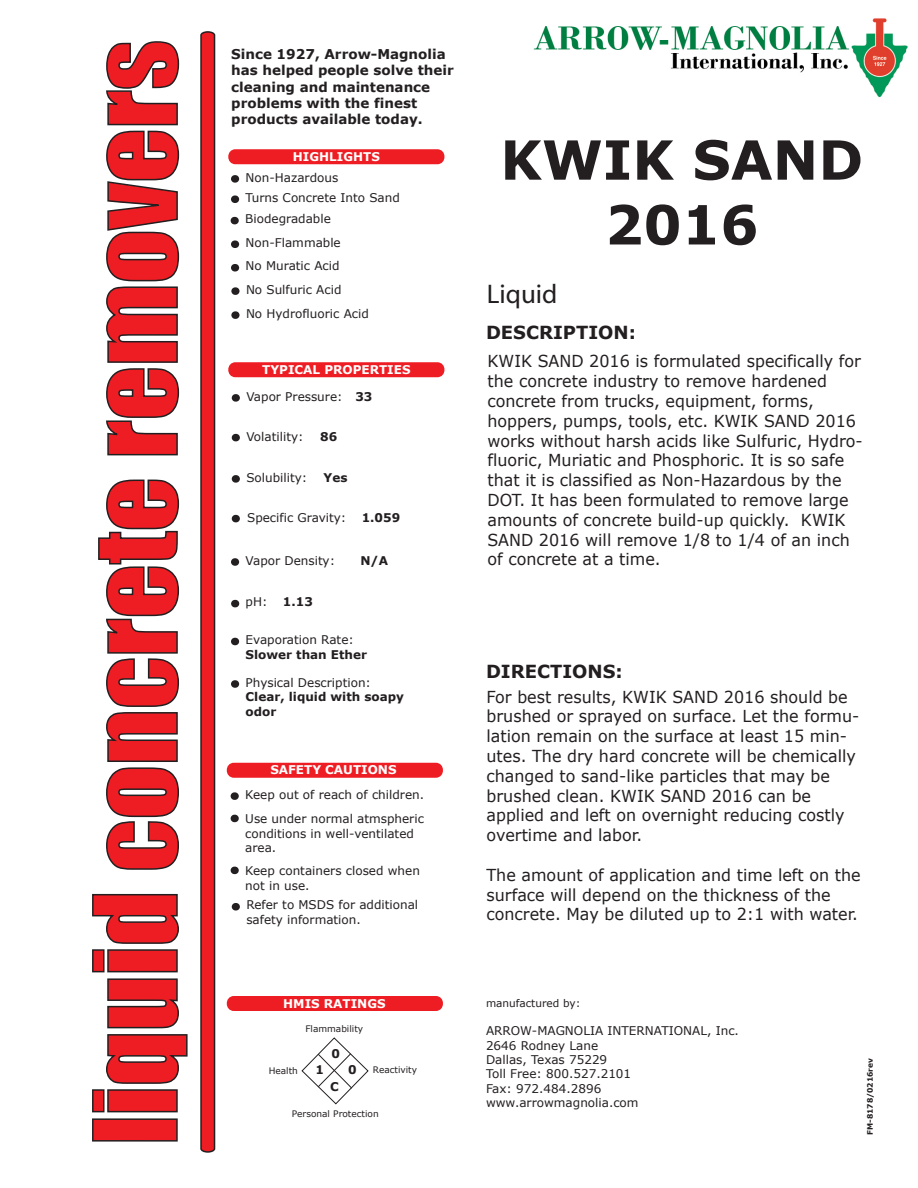
<style>
.page{position:relative;width:918px;height:1188px;background:#fff}
.page>*{position:absolute;margin:0;border:0;box-sizing:border-box;transform-origin:0 0}
.t1{font:106.5px "Impact";color:#ee1d23}
.t2{font:700 54px/64.8px "Verdana";color:#231f20;text-align:center}
.t3{font:27px "Myriad";color:#231f20}
.t4{font:700 18px "Verdana";color:#231f20}
.t5{font:16.5px/19.8px "Verdana";color:#231f20}
.t6{font:700 13.5px/16.2px "Verdana";color:#231f20}
.t7{font:12px/14.4px "Verdana";color:#231f20}
.t8{font:700 12px/26.2px "Verdana";color:#fff}
.t9{font:700 12px/14.4px "Verdana";color:#231f20}
.t10{font:10.5px "Verdana";color:#231f20}
.t11{font:9px "Verdana";color:#231f20}
.t12{font:700 7.5px "Verdana";color:#231f20}
.s1{font-weight:400;color:#231f20}
.s2{color:#231f20}
</style>
<div class="page">
<div style="left:92px;top:1118px;width:86px;height:24px;border:2px solid #231f20"></div>
<svg style="left:92px;top:893px;width:96px;height:220px"></svg>
<svg style="left:98px;top:479px;width:82px;height:391px"></svg>
<svg style="left:106px;top:41px;width:74px;height:415px"></svg>
<svg style="left:228px;top:149px;width:217px;height:15px;background:#ee242a"></svg>
<svg style="left:228px;top:362px;width:217px;height:15px;background:#ee242a"></svg>
<div style="left:232px;top:434px;width:8px;height:7px;background:#231f20;border-radius:4px"></div>
<div style="left:232px;top:394px;width:8px;height:8px;background:#231f20;border-radius:4px"></div>
<div style="left:232px;top:515px;width:8px;height:7px;background:#231f20;border-radius:4px"></div>
<div style="left:232px;top:475px;width:8px;height:8px;background:#231f20;border-radius:4px"></div>
<svg style="left:226px;top:763px;width:217px;height:15px;background:#ee242a"></svg>
<div style="left:226px;top:996px;width:217px;height:15px;background:#ee1d23"></div>
<svg style="left:301px;top:1037px;width:68px;height:68px"></svg>
<div style="left:231px;top:792px;width:8px;height:8px;background:#231f20;border-radius:4px"></div>
<svg style="left:200px;top:31px;width:16px;height:1122px;background:#ca2d32"></svg>
<div style="left:231px;top:196px;width:8px;height:7px;background:#231f20;border-radius:4px"></div>
<div style="left:231px;top:241px;width:8px;height:7px;background:#231f20;border-radius:4px"></div>
<div style="left:231px;top:638px;width:8px;height:7px;background:#231f20;border-radius:4px"></div>
<div style="left:231px;top:558px;width:8px;height:8px;background:#231f20;border-radius:4px"></div>
<div style="left:231px;top:680px;width:8px;height:8px;background:#231f20;border-radius:4px"></div>
<div style="left:231px;top:600px;width:8px;height:7px;background:#231f20;border-radius:4px"></div>
<div style="left:232px;top:903px;width:8px;height:7px;background:#231f20;border-radius:4px"></div>
<div style="left:231px;top:264px;width:8px;height:8px;background:#231f20;border-radius:4px"></div>
<img style="left:533px;top:18px;width:375px;height:80px">
<div style="left:231px;top:287px;width:9px;height:8px;background:#231f20;border-radius:4px"></div>
<div style="left:231px;top:311px;width:9px;height:8px;background:#231f20;border-radius:4px"></div>
<div style="left:231px;top:217px;width:8px;height:7px;background:#231f20;border-radius:4px"></div>
<div style="left:231px;top:867px;width:8px;height:7px;background:#231f20;border-radius:4px"></div>
<div style="left:231px;top:175px;width:8px;height:8px;background:#231f20;border-radius:4px"></div>
<div style="left:231px;top:815px;width:8px;height:7px;background:#231f20;border-radius:4px"></div>
<h1 class="t1" style="left:53px;top:1145px;width:1106px;rotate:-90deg">liquid concrete removers</h1>
<p class="t6" style="left:231px;top:46px;width:224px">Since 1927, Arrow-Magnolia has helped people solve their cleaning and maintenance problems with the finest products available today.</p>
<p class="t8" style="left:293px;top:144px;width:89px">HIGHLIGHTS</p>
<p class="t7" style="left:246px;top:170px;width:94px">Non-Hazardous</p>
<p class="t7" style="left:246px;top:190px;width:156px">Turns Concrete Into Sand</p>
<p class="t7" style="left:246px;top:235px;width:97px">Non-Flammable</p>
<p class="t7" style="left:245px;top:212px;width:87px">Biodegradable</p>
<p class="t7" style="left:246px;top:259px;width:96px">No Muratic Acid</p>
<p class="t7" style="left:246px;top:277px;width:124px;line-height:24px">No Sulfuric Acid<br>No Hydrofluoric Acid</p>
<p class="t8" style="left:246px;top:357px;width:166px;text-indent:16px">TYPICAL PROPERTIES<br><span class="s1">Vapor Pressure:</span> <span class="s2">33</span></p>
<p class="t7" style="left:246px;top:429px;width:59px">Volatility:</p>
<p class="t9" style="left:320px;top:429px;width:19px">86</p>
<p class="t7" style="left:246px;top:471px;width:62px">Solubility:</p>
<p class="t9" style="left:324px;top:471px;width:25px">Yes</p>
<p class="t7" style="left:247px;top:510px;width:101px">Specific Gravity:</p>
<p class="t9" style="left:362px;top:510px;width:40px">1.059</p>
<p class="t7" style="left:246px;top:553px;width:91px">Vapor Density:</p>
<p class="t9" style="left:360px;top:553px;width:29px">N/A</p>
<p class="t7" style="left:246px;top:595px;width:23px">pH:</p>
<p class="t9" style="left:283px;top:595px;width:31px">1.13</p>
<p class="t7" style="left:246px;top:633px;width:110px">Evaporation Rate:</p>
<p class="t9" style="left:246px;top:647px;width:123px">Slower than Ether</p>
<p class="t7" style="left:246px;top:675px;width:127px">Physical Description:</p>
<p class="t9" style="left:246px;top:689px;width:160px">Clear, liquid with soapy odor</p>
<p class="t8" style="left:270px;top:756px;width:128px">SAFETY CAUTIONS</p>
<p class="t7" style="left:245px;top:787px;width:180px">Keep out of reach of children.</p>
<p class="t7" style="left:245px;top:812px;width:180px">Use under normal atmspheric conditions in well-ventilated area.</p>
<p class="t7" style="left:245px;top:863px;width:176px">Keep containers closed when not in use.</p>
<p class="t7" style="left:246px;top:898px;width:173px">Refer to MSDS for additional safety information.</p>
<p class="t8" style="left:283px;top:990px;width:104px">HMIS RATINGS</p>
<p class="t11" style="left:305px;top:1023px;width:59px">Flammability</p>
<p class="t11" style="left:373px;top:1064px;width:46px">Reactivity</p>
<p class="t11" style="left:292px;top:1107px;width:88px">Personal Protection</p>
<p class="t9" style="left:332px;top:1046px;width:10px">0</p>
<p class="t9" style="left:316px;top:1063px;width:10px">1</p>
<p class="t9" style="left:348px;top:1063px;width:10px">0</p>
<p class="t9" style="left:330px;top:1080px;width:10px">C</p>
<p class="t11" style="left:269px;top:1065px;width:31px">Health</p>
<h2 class="t2" style="left:500px;top:127px;width:364px">KWIK SAND<br>2016</h2>
<h3 class="t3" style="left:487px;top:280px;width:72px">Liquid</h3>
<p class="t4" style="left:486px;top:320px;width:152px">DESCRIPTION:</p>
<p class="t5" style="left:488px;top:351px;width:377px">KWIK SAND 2016 is formulated specifically for the concrete industry to remove hardened concrete from trucks, equipment, forms, hoppers, pumps, tools, etc. KWIK SAND 2016 works without harsh acids like Sulfuric, Hydro&shy;fluoric, Muriatic and Phosphoric. It is so safe that it is classified as Non-Hazardous by the DOT. It has been formulated to remove large amounts of concrete build-up quickly. KWIK SAND 2016 will remove 1/8 to 1/4 of an inch of concrete at a time.</p>
<p class="t4" style="left:486px;top:659px;width:138px">DIRECTIONS:</p>
<p class="t5" style="left:487px;top:687px;width:374px">For best results, KWIK SAND 2016 should be brushed or sprayed on surface. Let the formu&shy;lation remain on the surface at least 15 min&shy;utes. The dry hard concrete will be chemically changed to sand-like particles that may be brushed clean. KWIK SAND 2016 can be applied and left on overnight reducing costly overtime and labor.</p>
<p class="t5" style="left:487px;top:865px;width:376px">The amount of application and time left on the surface will depend on the thickness of the concrete. May be diluted up to 2:1 with water.</p>
<p class="t10" style="left:486px;top:996px;width:96px">manufactured by:</p>
<p class="t7" style="left:486px;top:1023px;width:254px">ARROW-MAGNOLIA INTERNATIONAL, Inc.<br>2646 Rodney Lane<br>Dallas, Texas 75229<br>Toll Free: 800.527.2101<br>Fax: 972.484.2896 www.arrowmagnolia.com</p>
<p class="t12" style="left:865px;top:1135px;width:78px;rotate:-90deg">FM-8178/0216rev</p>
</div>
